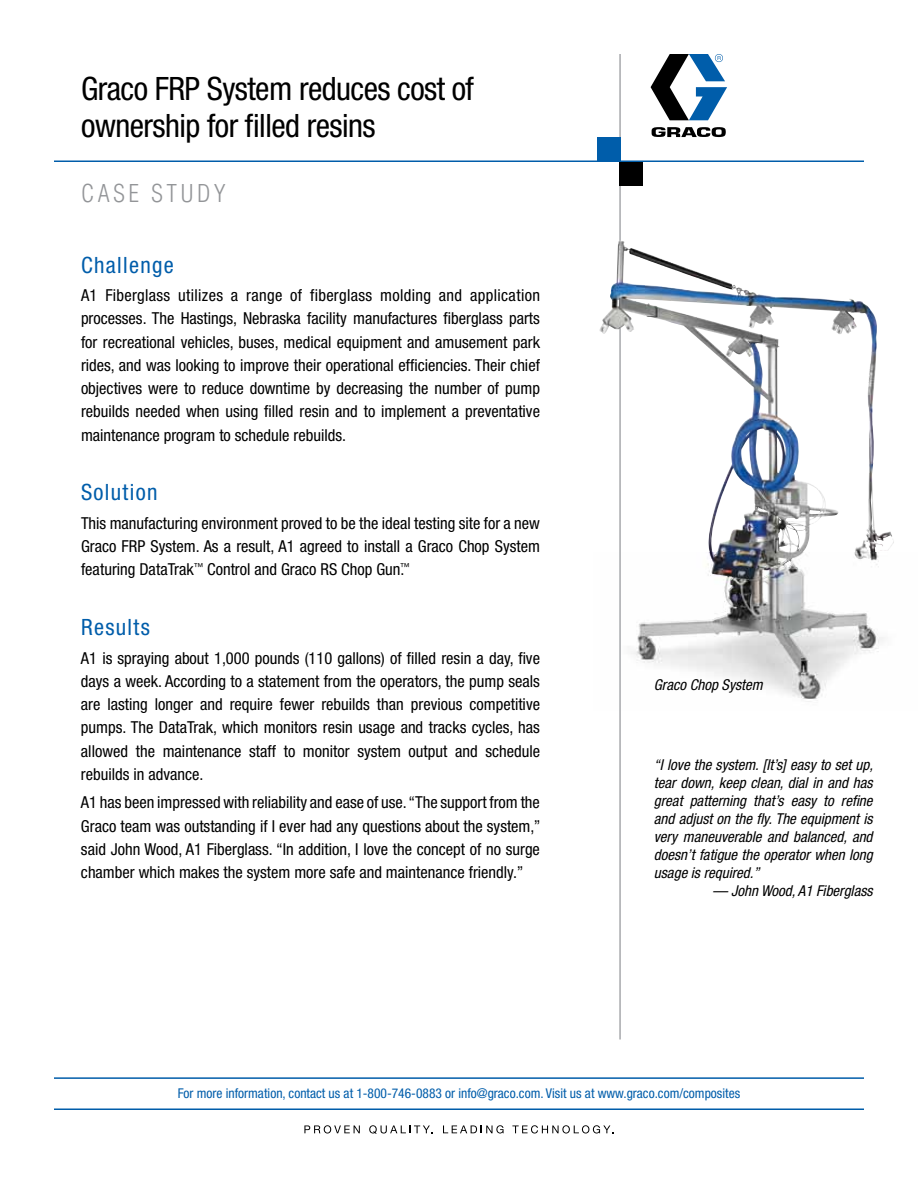
<style>
.page{position:relative;width:918px;height:1188px;background:#fff}
.page>*{position:absolute;margin:0;border:0;box-sizing:border-box;transform-origin:0 0}
.t1{font:condensed 32.25px/37.5px "Helvetica Neue LT Std";letter-spacing:-.015em;color:#000}
.t2{font:300 condensed 24px "Helvetica LT Std";letter-spacing:.14em;color:#939598}
.t3{font:condensed 22.5px "Helvetica Neue LT Std";letter-spacing:.06em;color:#005daa}
.t4{font:condensed 16.5px/23.2px "Helvetica Neue LT Std";color:#000;text-align:justify}
.t5{font:italic condensed 15px/18px "Helvetica Neue LT Std";color:#000;text-align:justify}
.t6{font:condensed 13.5px "Helvetica Neue LT Std";color:#005daa}
</style>
<div class="page">
<img style="left:802px;top:552px;width:82px;height:150px">
<svg style="left:304px;top:1125px;width:56px;height:9px"></svg>
<svg style="left:369px;top:1125px;width:64px;height:9px"></svg>
<svg style="left:443px;top:1125px;width:61px;height:9px"></svg>
<svg style="left:512px;top:1125px;width:102px;height:9px"></svg>
<svg style="left:651px;top:54px;width:76px;height:66px"></svg>
<svg style="left:652px;top:127px;width:74px;height:10px"></svg>
<hr style="left:54px;top:1108px;width:810px;height:2px;background:#005daa">
<hr style="left:54px;top:1077px;width:810px;height:2px;background:#005daa">
<hr style="left:619px;top:54px;width:2px;height:986px;background:#a7a9ac">
<hr style="left:54px;top:160px;width:810px;height:2px;background:#005daa">
<div style="left:619px;top:162px;width:24px;height:23px;background:#000"></div>
<div style="left:598px;top:137px;width:23px;height:24px;background:#005daa"></div>
<img style="left:599px;top:241px;width:221px;height:457px">
<h1 class="t1" style="left:81px;top:69px;width:394px">Graco FRP System reduces cost of ownership for filled resins</h1>
<h2 class="t2" style="left:81px;top:178px;width:146px">CASE STUDY</h2>
<h3 class="t3" style="left:81px;top:252px;width:94px">Challenge</h3>
<p class="t4" style="left:81px;top:284px;width:461px">A1 Fiberglass utilizes a range of fiberglass molding and application processes. The Hastings, Nebraska facility manufactures fiberglass parts for recreational vehicles, buses, medical equipment and amusement park rides, and was looking to improve their operational efficiencies. Their chief objectives were to reduce downtime by decreasing the number of pump rebuilds needed when using filled resin and to implement a preventative maintenance program to schedule rebuilds.</p>
<h3 class="t3" style="left:81px;top:479px;width:78px">Solution</h3>
<p class="t4" style="left:81px;top:511px;width:460px">This manufacturing environment proved to be the ideal testing site for a new Graco FRP System. As a result, A1 agreed to install a Graco Chop System featuring DataTrak<sup>™</sup> Control and Graco RS Chop Gun.<sup>™</sup></p>
<h3 class="t3" style="left:81px;top:614px;width:70px">Results</h3>
<p class="t4" style="left:81px;top:646px;width:461px">A1 is spraying about 1,000 pounds (110 gallons) of filled resin a day, five days a week. According to a statement from the operators, the pump seals are lasting longer and require fewer rebuilds than previous competitive pumps. The DataTrak, which monitors resin usage and tracks cycles, has allowed the maintenance staff to monitor system output and schedule rebuilds in advance.</p>
<p class="t4" style="left:81px;top:791px;width:461px">A1 has been impressed with reliability and ease of use. “The support from the Graco team was outstanding if I ever had any questions about the system,” said John Wood, A1 Fiberglass. “In addition, I love the concept of no surge chamber which makes the system more safe and maintenance friendly.”</p>
<p class="t5" style="left:654px;top:676px;width:110px">Graco Chop System</p>
<p class="t5" style="left:654px;top:756px;width:221px">“I love the system. [It’s] easy to set up, tear down, keep clean, dial in and has great patterning that’s easy to refine and adjust on the fly. The equipment is very maneuverable and balanced, and doesn’t fatigue the operator when long usage is required.”</p>
<p class="t5" style="left:712px;top:882px;width:162px">— John Wood, A1 Fiberglass</p>
<p class="t6" style="left:178px;top:1086px;width:564px">For more information, contact us at 1-800-746-0883 or info@graco.com. Visit us at www.graco.com/composites</p>
</div>
